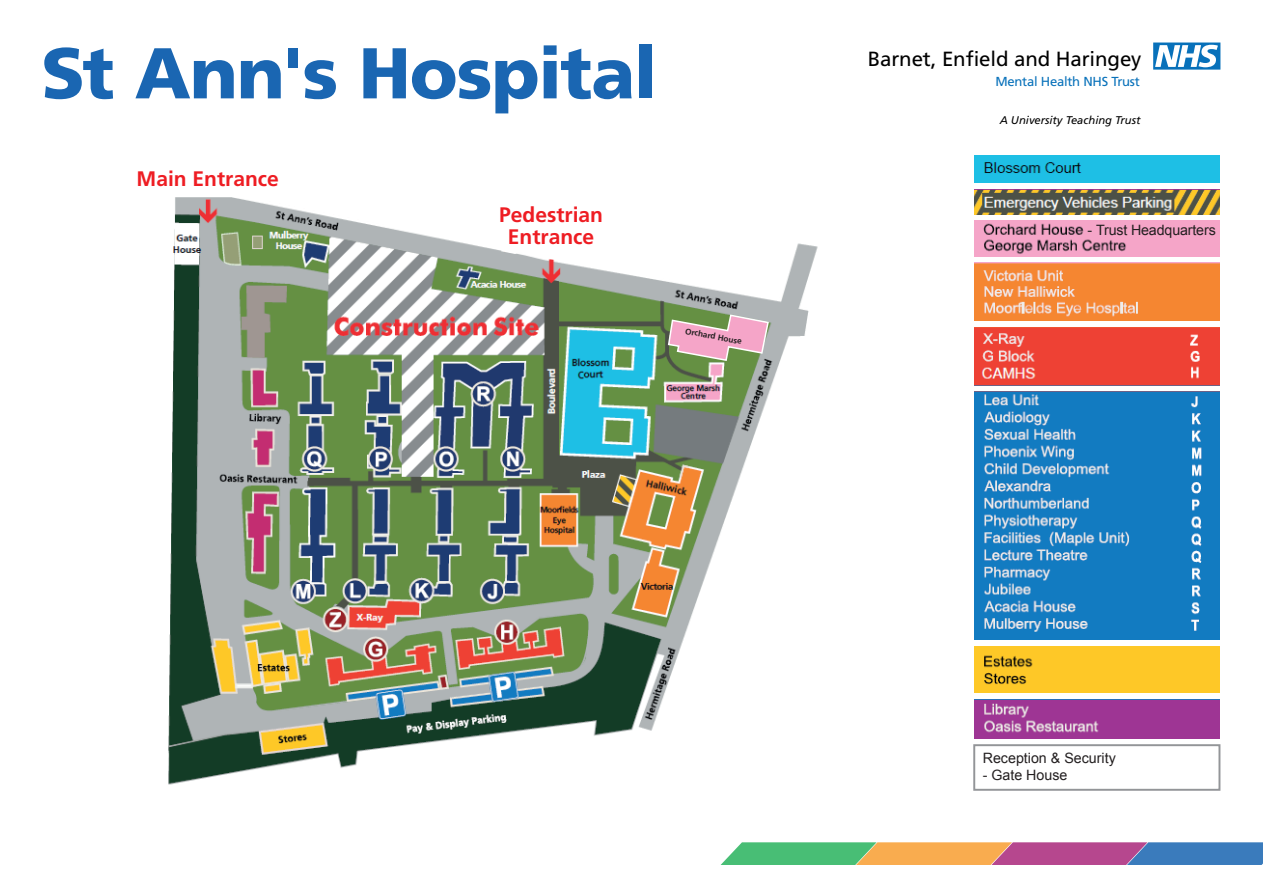
<style>
.page{position:relative;width:1263px;height:893px;background:#fff}
.page>*{position:absolute;margin:0;border:0;box-sizing:border-box;transform-origin:0 0}
.t1{font:900 71.7px "Frutiger";letter-spacing:-.015em;color:#1a66b2}
.t2{font:700 21px/22.2px "Frutiger";color:#ee1d23;text-align:center}
.t3{font:20.55px "Frutiger";letter-spacing:-.005em;color:#000}
.t4{font:14.25px "Arial";color:#231f20}
.t5{font:13.05px "Frutiger";letter-spacing:-.02em;color:#0871ba}
.t6{font:italic 11.25px "Frutiger";color:#000}
.t7{font:700 8.25px "Frutiger";color:#231f20}
</style>
<div class="page">
<img style="left:974px;top:189px;width:245px;height:25px">
<img style="left:974px;top:646px;width:245px;height:47px">
<svg style="left:720px;top:842px;width:543px;height:23px;background:#929087"></svg>
<svg style="left:1153px;top:43px;width:67px;height:27px"></svg>
<img style="left:974px;top:156px;width:245px;height:27px">
<img style="left:974px;top:220px;width:245px;height:36px">
<img style="left:974px;top:263px;width:245px;height:58px">
<img style="left:974px;top:327px;width:245px;height:58px">
<img style="left:974px;top:392px;width:245px;height:248px">
<img style="left:974px;top:699px;width:245px;height:40px">
<div style="left:973px;top:744px;width:247px;height:47px;background:#fff;border:2px solid #939598"></div>
<img style="left:168px;top:197px;width:650px;height:588px">
<svg style="left:667px;top:314px;width:103px;height:48px;background:#c2a5a1"></svg>
<h1 class="t1" style="left:41px;top:30px;width:618px">St Ann's Hospital</h1>
<h2 class="t2" style="left:137px;top:167px;width:144px">Main Entrance</h2>
<h2 class="t2" style="left:499px;top:203px;width:105px">Pedestrian<br>Entrance</h2>
<p class="t7" style="left:686px;top:326px;width:59px;rotate:11deg">Orchard House</p>
<h3 class="t3" style="left:868px;top:47px;width:275px">Barnet, Enfield and Haringey</h3>
<p class="t5" style="left:995px;top:73px;width:146px">Mental Health NHS Trust</p>
<p class="t6" style="left:1000px;top:114px;width:142px">A University Teaching Trust</p>
<p class="t4" style="left:1087px;top:221px;width:130px">- Trust Headquarters</p>
<p class="t4" style="left:983px;top:749px;width:135px">Reception &amp; Security</p>
<p class="t4" style="left:983px;top:766px;width:86px">- Gate House</p>
</div>
